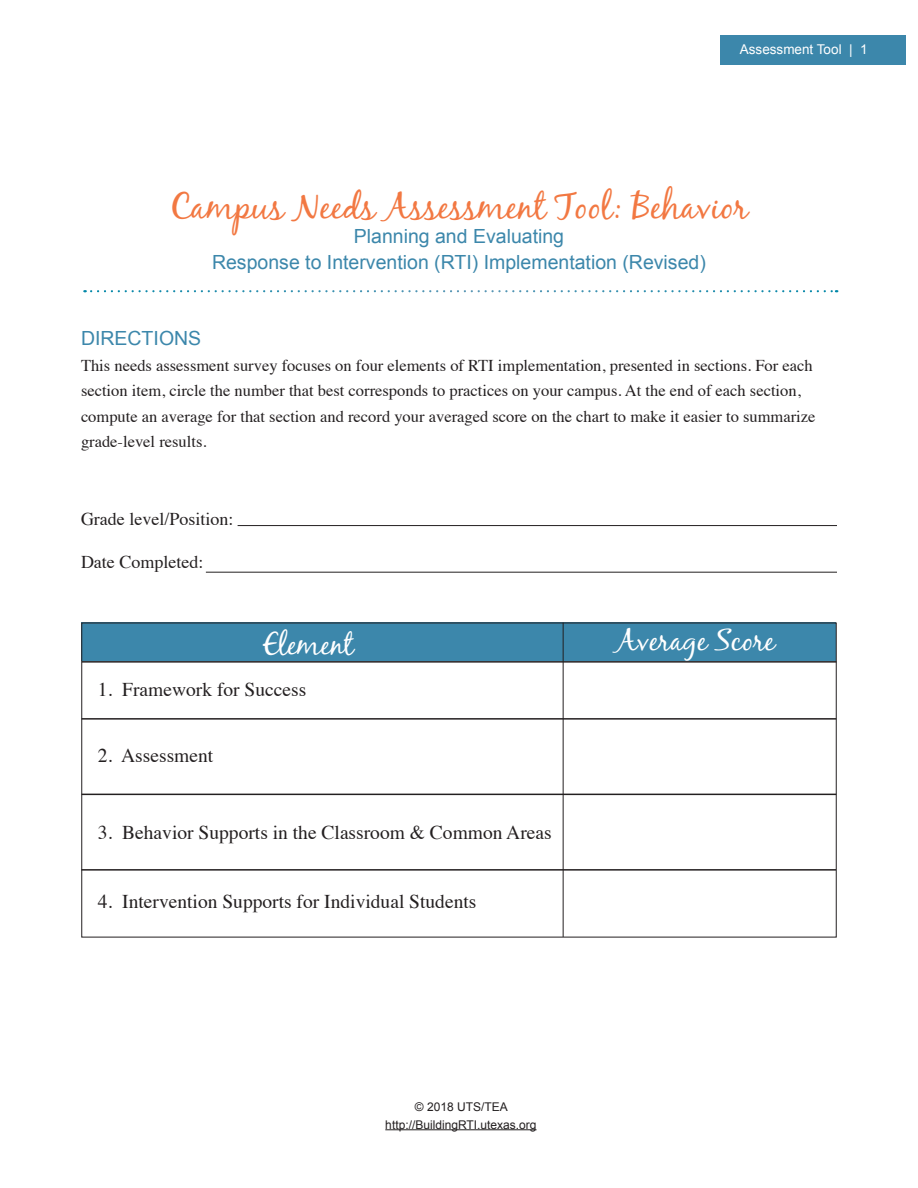
<style>
.page{position:relative;width:918px;height:1188px;background:#fff}
.page>*{position:absolute;margin:0;border:0;box-sizing:border-box;transform-origin:0 0}
.t1{font:36px "Black Jack";color:#f27842}
.t2{font:30px "Black Jack";color:#fff}
.t3{font:19.5px "Times";color:#231f20}
.t4{font:19.5px "Arial";color:#3c87ab}
.t5{font:18px "Times";color:#231f20}
.t6{font:16.5px/25.5px "Times";color:#231f20}
.t7{font:13.5px "Arial";color:#fff}
.t8{font:12px "Arial";color:#231f20}
</style>
<div class="page">
<div style="left:81px;top:623px;width:755px;height:38px;background:#3c87ab"></div>
<svg style="left:91px;top:290px;width:746px;height:2px"></svg>
<hr style="left:82px;top:661px;width:754px;height:2px;background:#231f20">
<hr style="left:82px;top:718px;width:754px;height:2px;background:#231f20">
<hr style="left:82px;top:794px;width:754px;height:1px;background:#231f20">
<hr style="left:81px;top:869px;width:755px;height:2px;background:#231f20">
<hr style="left:563px;top:623px;width:1px;height:314px;background:#231f20">
<hr style="left:385px;top:1129px;width:152px;height:1px;background:#231f20">
<div style="left:720px;top:35px;width:185px;height:30px;background:#3c87ab"></div>
<hr style="left:238px;top:525px;width:599px;height:1px;background:#231f20">
<hr style="left:206px;top:572px;width:631px;height:1px;background:#231f20">
<p class="t7" style="left:740px;top:40px;width:129px">Assessment Tool | 1</p>
<p class="t1" style="left:170px;top:184px;width:580px">Campus Needs Assessment Tool: Behavior</p>
<p class="t4" style="left:354px;top:224px;width:212px">Planning and Evaluating</p>
<p class="t4" style="left:212px;top:249px;width:495px">Response to Intervention (RTI) Implementation (Revised)</p>
<p class="t4" style="left:81px;top:326px;width:122px">DIRECTIONS</p>
<p class="t6" style="left:81px;top:351px;width:736px">This needs assessment survey focuses on four elements of RTI implementation, presented in sections. For each section item, circle the number that best corresponds to practices on your campus. At the end of each section, compute an average for that section and record your averaged score on the chart to make it easier to summarize grade-level results.</p>
<p class="t5" style="left:81px;top:502px;width:154px">Grade level/Position:</p>
<p class="t5" style="left:81px;top:545px;width:124px">Date Completed:</p>
<p class="t2" style="left:263px;top:626px;width:92px">Element</p>
<p class="t2" style="left:616px;top:622px;width:160px">Average Score</p>
<p class="t3" style="left:98px;top:671px;width:210px">1. Framework for Success</p>
<p class="t3" style="left:98px;top:737px;width:117px">2. Assessment</p>
<p class="t3" style="left:98px;top:814px;width:455px">3. Behavior Supports in the Classroom &amp; Common Areas</p>
<p class="t3" style="left:98px;top:883px;width:380px">4. Intervention Supports for Individual Students</p>
<p class="t8" style="left:415px;top:1098px;width:94px">© 2018 UTS/TEA</p>
<p class="t8" style="left:385px;top:1116px;width:153px">http://BuildingRTI.utexas.org</p>
</div>
